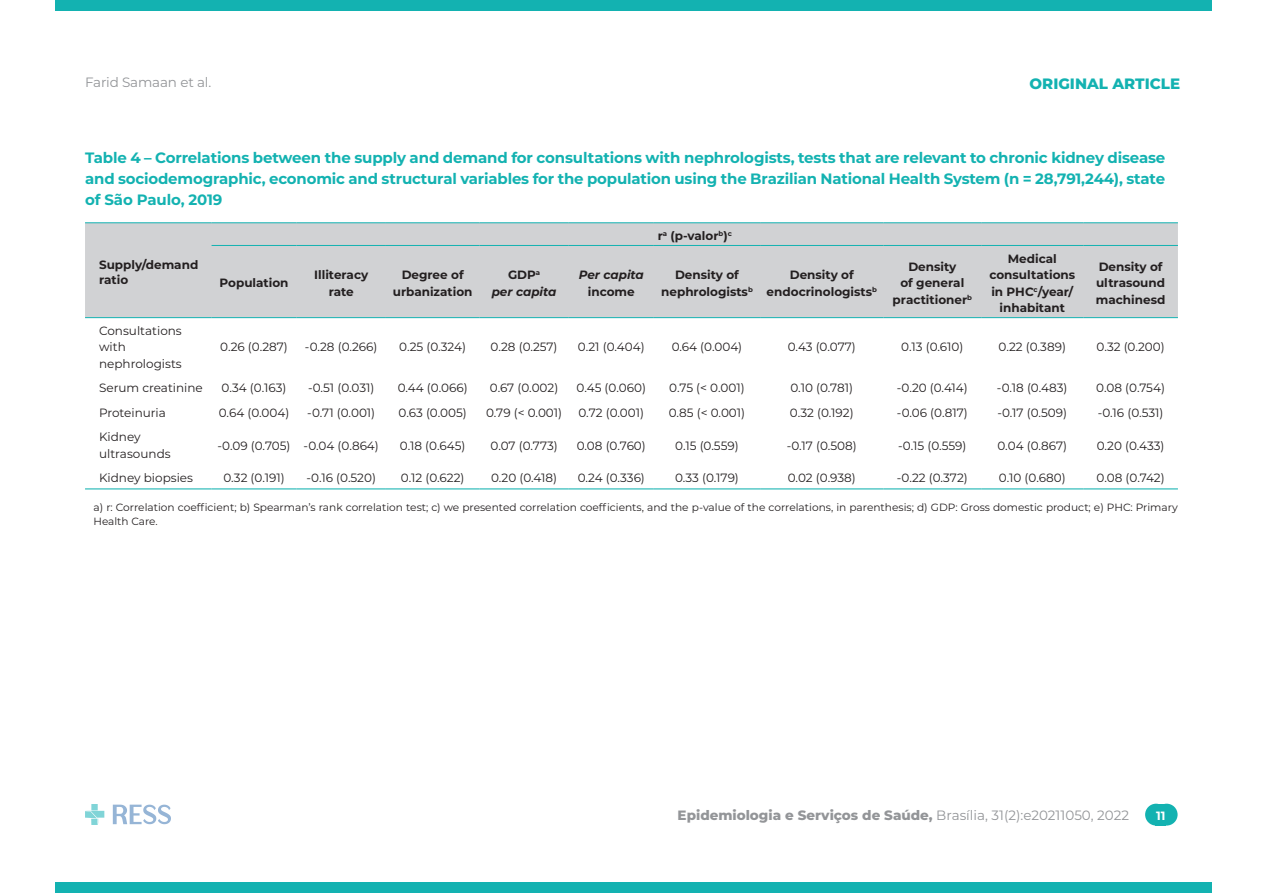
<style>
.page{position:relative;width:1263px;height:893px;background:#fff}
.page>*{position:absolute;margin:0;border:0;box-sizing:border-box;transform-origin:0 0}
.titulo_tab{font:700 15px/21px "Montserrat";letter-spacing:-.01em;color:#13b2b1;text-align:justify}
.t1{font:800 15px "Montserrat";color:#13b2b1}
.t2{font:800 13.5px "Montserrat";color:#939598}
.t3{font:13.5px "Montserrat";letter-spacing:-.01em;color:#939598}
.texto_tab_cen{font:12px "Montserrat";color:#231f20}
.texto_tab_cen-2{font:700 12px/16.5px "Montserrat";color:#231f20;text-align:center}
.texto_tab_esq{font:12px/16.5px "Montserrat";color:#231f20}
.texto_tab_cen-3{font:italic 700 12px/16.5px "Montserrat";color:#231f20;text-align:center}
.texto_tab_esq-2{font:700 12px/15px "Montserrat";color:#231f20}
.t4{font:700 12px "Montserrat";color:#fff}
.legenda_esq{font:10.5px/13.5px "Montserrat";color:#231f20}
.s1{font-style:normal}
.s2{font-weight:400}
</style>
<div class="page">
<div style="left:55px;top:0;width:1157px;height:10px;background:#13b2b1"></div>
<div style="left:55px;top:882px;width:1157px;height:11px;background:#13b2b1"></div>
<img style="left:85px;top:805px;width:85px;height:20px">
<div style="left:1145px;top:804px;width:22px;height:21px;background:#13b2b1;border-radius:50%"></div>
<div style="left:1156px;top:804px;width:21px;height:21px;background:#13b2b1;border-radius:50%"></div>
<div style="left:1155px;top:804px;width:11px;height:21px;background:#13b2b1"></div>
<div style="left:85px;top:223px;width:1093px;height:94px;background:#d1d2d4"></div>
<hr style="left:85px;top:222px;width:127px;height:1px;background:#13b2b1">
<hr style="left:212px;top:222px;width:85px;height:1px;background:#13b2b1">
<hr style="left:297px;top:222px;width:89px;height:1px;background:#13b2b1">
<hr style="left:386px;top:222px;width:93px;height:1px;background:#13b2b1">
<hr style="left:479px;top:222px;width:90px;height:1px;background:#13b2b1">
<hr style="left:569px;top:222px;width:85px;height:1px;background:#13b2b1">
<hr style="left:654px;top:222px;width:106px;height:1px;background:#13b2b1">
<hr style="left:760px;top:222px;width:123px;height:1px;background:#13b2b1">
<hr style="left:883px;top:222px;width:98px;height:1px;background:#13b2b1">
<hr style="left:981px;top:222px;width:102px;height:1px;background:#13b2b1">
<hr style="left:1083px;top:222px;width:95px;height:1px;background:#13b2b1">
<hr style="left:212px;top:245px;width:85px;height:1px;background:#13b2b1">
<hr style="left:297px;top:245px;width:89px;height:1px;background:#13b2b1">
<hr style="left:386px;top:245px;width:93px;height:1px;background:#13b2b1">
<hr style="left:479px;top:245px;width:90px;height:1px;background:#13b2b1">
<hr style="left:569px;top:245px;width:85px;height:1px;background:#13b2b1">
<hr style="left:654px;top:245px;width:106px;height:1px;background:#13b2b1">
<hr style="left:760px;top:245px;width:123px;height:1px;background:#13b2b1">
<hr style="left:883px;top:245px;width:98px;height:1px;background:#13b2b1">
<hr style="left:981px;top:245px;width:102px;height:1px;background:#13b2b1">
<hr style="left:1083px;top:245px;width:95px;height:1px;background:#13b2b1">
<hr style="left:85px;top:317px;width:127px;height:1px;background:#13b2b1">
<hr style="left:212px;top:317px;width:85px;height:1px;background:#13b2b1">
<hr style="left:297px;top:317px;width:89px;height:1px;background:#13b2b1">
<hr style="left:386px;top:317px;width:93px;height:1px;background:#13b2b1">
<hr style="left:479px;top:317px;width:90px;height:1px;background:#13b2b1">
<hr style="left:569px;top:317px;width:85px;height:1px;background:#13b2b1">
<hr style="left:654px;top:317px;width:106px;height:1px;background:#13b2b1">
<hr style="left:760px;top:317px;width:123px;height:1px;background:#13b2b1">
<hr style="left:883px;top:317px;width:98px;height:1px;background:#13b2b1">
<hr style="left:981px;top:317px;width:102px;height:1px;background:#13b2b1">
<hr style="left:1083px;top:317px;width:95px;height:1px;background:#13b2b1">
<hr style="left:85px;top:488px;width:127px;height:1px;background:#13b2b1">
<hr style="left:212px;top:488px;width:85px;height:1px;background:#13b2b1">
<hr style="left:297px;top:488px;width:89px;height:1px;background:#13b2b1">
<hr style="left:386px;top:488px;width:93px;height:1px;background:#13b2b1">
<hr style="left:479px;top:488px;width:90px;height:1px;background:#13b2b1">
<hr style="left:569px;top:488px;width:85px;height:1px;background:#13b2b1">
<hr style="left:654px;top:488px;width:106px;height:1px;background:#13b2b1">
<hr style="left:760px;top:488px;width:123px;height:1px;background:#13b2b1">
<hr style="left:883px;top:488px;width:98px;height:1px;background:#13b2b1">
<hr style="left:981px;top:488px;width:102px;height:1px;background:#13b2b1">
<hr style="left:1083px;top:488px;width:95px;height:1px;background:#13b2b1">
<p class="t3" style="left:85px;top:73px;width:128px">Farid Samaan et al.</p>
<p class="t1" style="left:1029px;top:72px;width:152px">ORIGINAL ARTICLE</p>
<p class="titulo_tab" style="left:85px;top:147px;width:1082px">Table 4 – Correlations between the supply and demand for consultations with nephrologists, tests that are relevant to chronic kidney disease and sociodemographic, economic and structural variables for the population using the Brazilian National Health System (n = 28,791,244), state of São Paulo, 2019</p>
<p class="texto_tab_esq-2" style="left:99px;top:256px;width:101px">Supply/demand ratio</p>
<p class="texto_tab_esq" style="left:99px;top:322px;width:84px">Consultations with nephrologists</p>
<p class="texto_tab_cen-2" style="left:658px;top:227px;width:76px">r<sup>a</sup> (p-valor<sup>b</sup>)<sup>c</sup></p>
<p class="texto_tab_cen-2" style="left:220px;top:274px;width:71px">Population</p>
<p class="texto_tab_cen-2" style="left:314px;top:266px;width:56px">Illiteracy rate</p>
<p class="texto_tab_cen-2" style="left:393px;top:266px;width:81px">Degree of urbanization</p>
<p class="texto_tab_cen-3" style="left:492px;top:266px;width:66px"><span class="s1">GDP</span><sup>a<br></sup>per capita</p>
<p class="texto_tab_cen-3" style="left:579px;top:266px;width:67px">Per capita <span class="s1">income</span></p>
<p class="texto_tab_cen-2" style="left:661px;top:266px;width:93px">Density of nephrologists<sup>b</sup></p>
<p class="texto_tab_cen-2" style="left:766px;top:266px;width:112px">Density of endocrinologists<sup>b</sup></p>
<p class="texto_tab_cen-2" style="left:893px;top:258px;width:81px">Density<br>of general practitioner<sup>b</sup></p>
<p class="texto_tab_cen-2" style="left:989px;top:249px;width:87px">Medical consultations in PHC<sup>c</sup>/year/ inhabitant</p>
<p class="texto_tab_cen-2" style="left:1096px;top:258px;width:71px;text-align:left">Density of ultrasound machinesd</p>
<p class="texto_tab_cen" style="left:220px;top:339px;width:69px">0.26 (0.287)</p>
<p class="texto_tab_cen" style="left:305px;top:339px;width:74px">-0.28 (0.266)</p>
<p class="texto_tab_cen" style="left:399px;top:339px;width:68px">0.25 (0.324)</p>
<p class="texto_tab_cen" style="left:491px;top:339px;width:68px">0.28 (0.257)</p>
<p class="texto_tab_cen" style="left:578px;top:339px;width:68px">0.21 (0.404)</p>
<p class="texto_tab_cen" style="left:672px;top:339px;width:72px">0.64 (0.004)</p>
<p class="texto_tab_cen" style="left:788px;top:339px;width:69px">0.43 (0.077)</p>
<p class="texto_tab_cen" style="left:901px;top:339px;width:64px">0.13 (0.610)</p>
<p class="texto_tab_cen" style="left:998px;top:339px;width:69px">0.22 (0.389)</p>
<p class="texto_tab_cen" style="left:1096px;top:339px;width:70px">0.32 (0.200)</p>
<p class="texto_tab_esq" style="left:99px;top:379px;width:105px">Serum creatinine</p>
<p class="texto_tab_cen" style="left:222px;top:379px;width:66px">0.34 (0.163)</p>
<p class="texto_tab_cen" style="left:308px;top:379px;width:68px">-0.51 (0.031)</p>
<p class="texto_tab_cen" style="left:398px;top:379px;width:71px">0.44 (0.066)</p>
<p class="texto_tab_cen" style="left:490px;top:379px;width:70px">0.67 (0.002)</p>
<p class="texto_tab_cen" style="left:577px;top:379px;width:71px">0.45 (0.060)</p>
<p class="texto_tab_cen" style="left:669px;top:379px;width:77px">0.75 (&lt; 0.001)</p>
<p class="texto_tab_cen" style="left:790px;top:379px;width:64px">0.10 (0.781)</p>
<p class="texto_tab_cen" style="left:897px;top:379px;width:73px">-0.20 (0.414)</p>
<p class="texto_tab_cen" style="left:997px;top:379px;width:72px">-0.18 (0.483)</p>
<p class="texto_tab_cen" style="left:1096px;top:379px;width:70px">0.08 (0.754)</p>
<p class="texto_tab_esq" style="left:99px;top:404px;width:68px">Proteinuria</p>
<p class="texto_tab_cen" style="left:219px;top:405px;width:72px">0.64 (0.004)</p>
<p class="texto_tab_cen" style="left:307px;top:405px;width:69px">-0.71 (0.001)</p>
<p class="texto_tab_cen" style="left:399px;top:405px;width:70px">0.63 (0.005)</p>
<p class="texto_tab_cen" style="left:486px;top:405px;width:78px">0.79 (&lt; 0.001)</p>
<p class="texto_tab_cen" style="left:578px;top:405px;width:67px">0.72 (0.001)</p>
<p class="texto_tab_cen" style="left:669px;top:405px;width:78px">0.85 (&lt; 0.001)</p>
<p class="texto_tab_cen" style="left:790px;top:405px;width:65px">0.32 (0.192)</p>
<p class="texto_tab_cen" style="left:897px;top:405px;width:72px">-0.06 (0.817)</p>
<p class="texto_tab_cen" style="left:997px;top:405px;width:71px">-0.17 (0.509)</p>
<p class="texto_tab_cen" style="left:1098px;top:405px;width:67px">-0.16 (0.531)</p>
<p class="texto_tab_esq" style="left:99px;top:428px;width:73px">Kidney ultrasounds</p>
<p class="texto_tab_cen" style="left:218px;top:437px;width:74px">-0.09 (0.705)</p>
<p class="texto_tab_cen" style="left:304px;top:437px;width:77px">-0.04 (0.864)</p>
<p class="texto_tab_cen" style="left:400px;top:437px;width:67px">0.18 (0.645)</p>
<p class="texto_tab_cen" style="left:490px;top:437px;width:69px">0.07 (0.773)</p>
<p class="texto_tab_cen" style="left:577px;top:437px;width:71px">0.08 (0.760)</p>
<p class="texto_tab_cen" style="left:675px;top:437px;width:65px">0.15 (0.559)</p>
<p class="texto_tab_cen" style="left:787px;top:437px;width:72px">-0.17 (0.508)</p>
<p class="texto_tab_cen" style="left:898px;top:437px;width:70px">-0.15 (0.559)</p>
<p class="texto_tab_cen" style="left:997px;top:437px;width:71px">0.04 (0.867)</p>
<p class="texto_tab_cen" style="left:1097px;top:437px;width:69px">0.20 (0.433)</p>
<p class="texto_tab_esq" style="left:99px;top:469px;width:95px">Kidney biopsies</p>
<p class="texto_tab_cen" style="left:223px;top:469px;width:63px">0.32 (0.191)</p>
<p class="texto_tab_cen" style="left:307px;top:469px;width:71px">-0.16 (0.520)</p>
<p class="texto_tab_cen" style="left:401px;top:469px;width:65px">0.12 (0.622)</p>
<p class="texto_tab_cen" style="left:491px;top:469px;width:68px">0.20 (0.418)</p>
<p class="texto_tab_cen" style="left:578px;top:469px;width:69px">0.24 (0.336)</p>
<p class="texto_tab_cen" style="left:675px;top:469px;width:65px">0.33 (0.179)</p>
<p class="texto_tab_cen" style="left:788px;top:469px;width:69px">0.02 (0.938)</p>
<p class="texto_tab_cen" style="left:897px;top:469px;width:72px">-0.22 (0.372)</p>
<p class="texto_tab_cen" style="left:999px;top:469px;width:68px">0.10 (0.680)</p>
<p class="texto_tab_cen" style="left:1096px;top:469px;width:70px">0.08 (0.742)</p>
<p class="legenda_esq" style="left:94px;top:501px;width:1086px">a) r: Correlation coefficient; b) Spearman’s rank correlation test; c) we presented correlation coefficients, and the p-value of the correlations, in parenthesis; d) GDP: Gross domestic product; e) PHC: Primary<br>Health Care.</p>
<p class="t2" style="left:678px;top:805px;width:453px">Epidemiologia e Serviços de Saúde, <span class="s2">Brasília, 31(2):e20211050, 2022</span></p>
<p class="t4" style="left:1156px;top:807px;width:11px">11</p>
</div>
